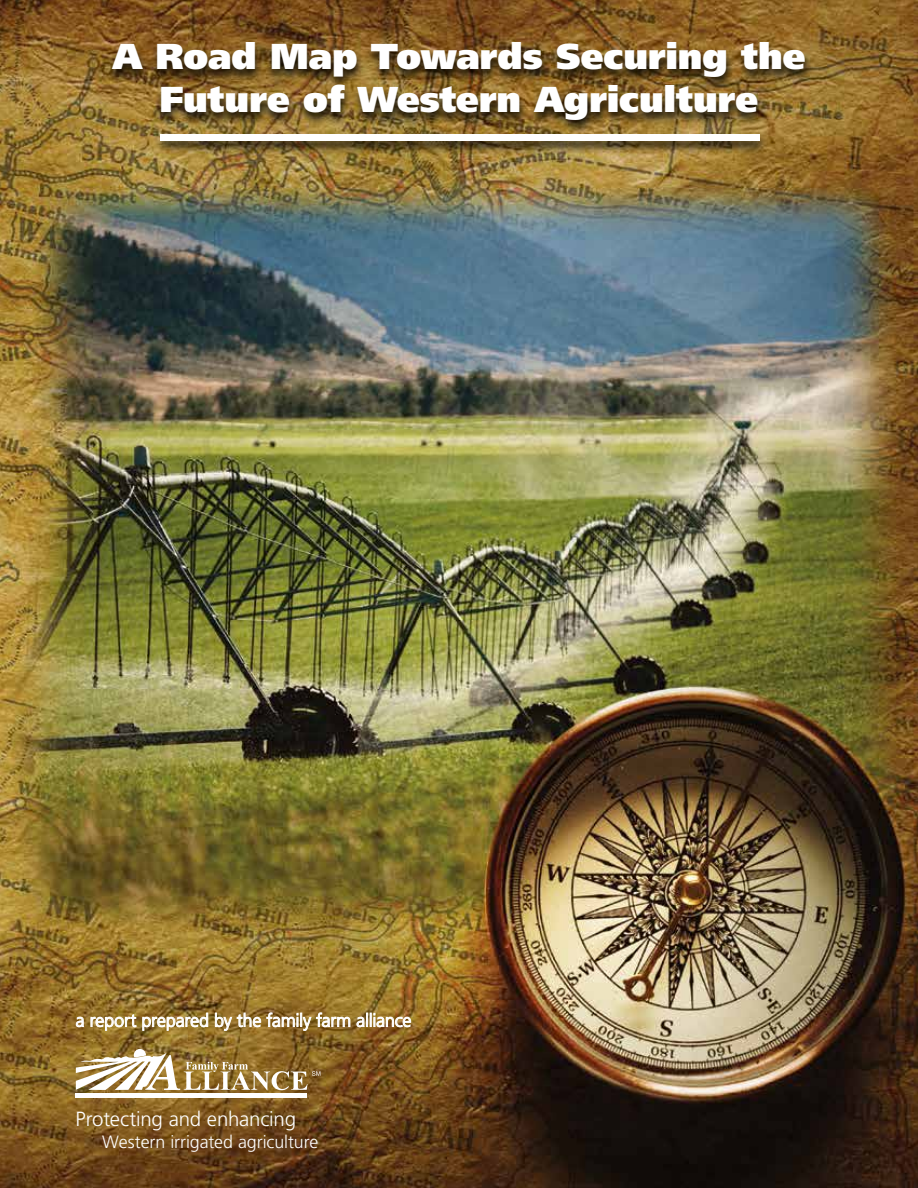
<style>
.page{position:relative;width:918px;height:1188px;background:#fff}
.page>*{position:absolute;margin:0;border:0;box-sizing:border-box;transform-origin:0 0}
.t1{font:900 36px/43.2px "Frutiger";letter-spacing:-.005em;color:#fff;text-align:center}
.t2{font:300 20.4px "Frutiger";letter-spacing:-.01em;color:#fff}
.t3{font:300 18px "Frutiger";letter-spacing:-.01em;color:#fff}
.t4{font:300 17.85px "Frutiger";letter-spacing:-.005em;color:#fff}
</style>
<div class="page">
<img style="left:0;top:0;width:918px;height:1188px">
<svg style="left:76px;top:1016px;width:8px;height:12px"></svg>
<svg style="left:90px;top:1012px;width:119px;height:19px;background:#b29b69"></svg>
<svg style="left:215px;top:1012px;width:196px;height:19px;background:#ad9263"></svg>
<hr style="left:76px;top:1094px;width:231px;height:4px;background:#fff">
<svg style="left:76px;top:1049px;width:244px;height:41px"></svg>
<div style="left:106px;top:40px;width:708px;height:95px;background:#000;opacity:.85"></div>
<div style="left:153px;top:132px;width:615px;height:24px;background:#000;opacity:.85"></div>
<div style="left:160px;top:134px;width:599px;height:6px;background:#fff"></div>
<p class="t1" style="left:113px;top:35px;width:694px">A Road Map Towards Securing the<br>Future of Western Agriculture</p>
<p class="t3" style="left:76px;top:1010px;width:337px">a report prepared by the family farm alliance</p>
<p class="t2" style="left:76px;top:1108px;width:222px">Protecting and enhancing</p>
<p class="t4" style="left:102px;top:1132px;width:218px">Western irrigated agriculture</p>
</div>
